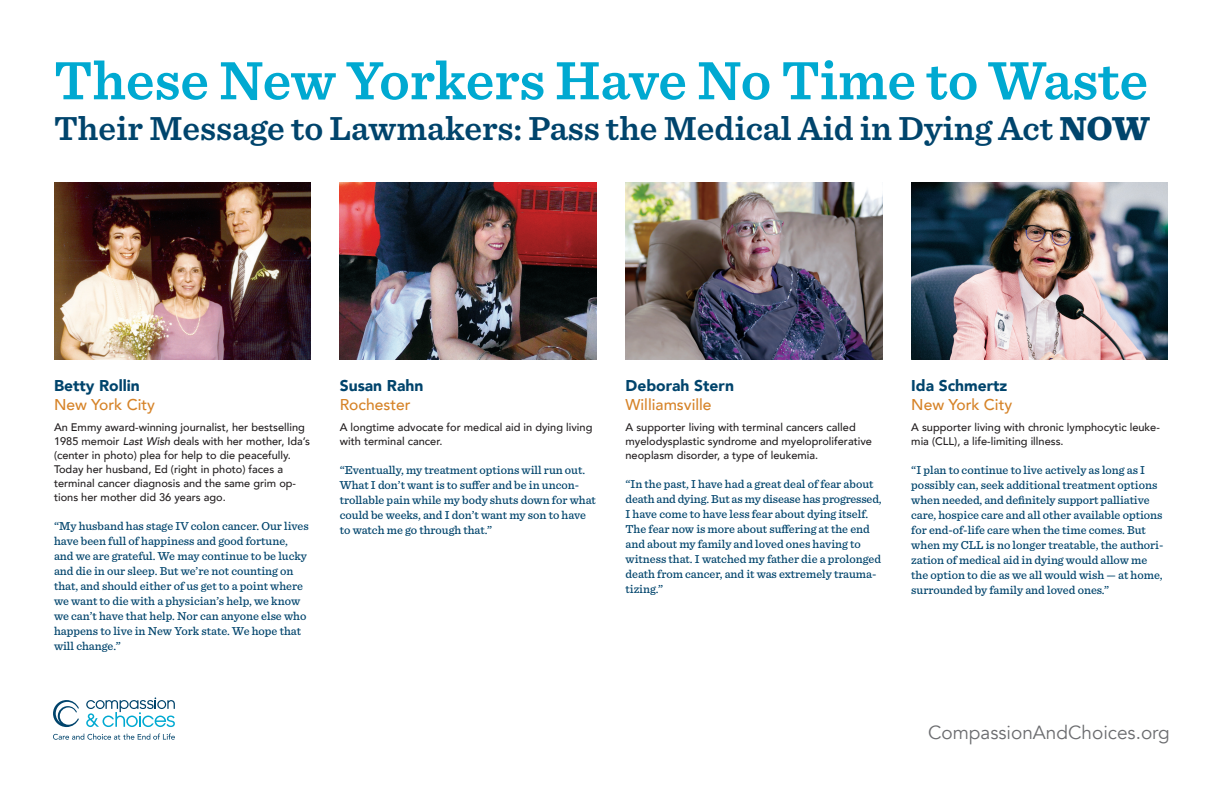
<style>
.page{position:relative;width:1224px;height:792px;background:#fff}
.page>*{position:absolute;margin:0;border:0;box-sizing:border-box;transform-origin:0 0}
.t1{font:600 56.3px "Sentinel";color:#00a9d1}
.t2{font:600 34.8px "Sentinel";color:#00446c}
.t3{font:19px "Avenir";color:#6c6d70}
.Paragraph_Style_4{font:500 15.6px "Avenir";color:#d68328}
.Paragraph_Style_3{font:900 15.6px "Avenir";color:#00446c}
.Paragraph_Style_6{font:500 12px/15px "Sentinel";color:#00446c}
.Paragraph_Style_5{font:500 11px/14px "Avenir";color:#231f20}
.s1{font-weight:900}
.s2{font-style:italic}
</style>
<div class="page">
<svg style="left:53px;top:700px;width:26px;height:27px"></svg>
<svg style="left:86px;top:697px;width:89px;height:30px"></svg>
<svg style="left:53px;top:734px;width:122px;height:6px"></svg>
<img style="left:54px;top:183px;width:257px;height:177px">
<img style="left:340px;top:183px;width:256px;height:177px">
<img style="left:626px;top:183px;width:256px;height:177px">
<img style="left:911px;top:183px;width:257px;height:177px">
<p class="t1" style="left:54px;top:37px;width:1096px">These New Yorkers Have No Time to Waste</p>
<p class="t2" style="left:54px;top:102px;width:1097px">Their Message to Lawmakers: Pass the Medical Aid in Dying Act <span class="s1">NOW</span></p>
<p class="Paragraph_Style_3" style="left:54px;top:373px;width:87px">Betty Rollin</p>
<p class="Paragraph_Style_4" style="left:54px;top:391px;width:103px">New York City</p>
<p class="Paragraph_Style_5" style="left:54px;top:420px;width:258px">An Emmy award-winning journalist, her bestselling 1985 memoir <span class="s2">Last Wish</span> deals with her mother, Ida’s (center in photo) plea for help to die peacefully.<br>Today her husband, Ed (right in photo) faces a terminal cancer diagnosis and the same grim op&shy;tions her mother did 36 years ago.</p>
<p class="Paragraph_Style_6" style="left:54px;top:518px;width:256px">“My husband has stage IV colon cancer. Our lives have been full of happiness and good fortune, and we are grateful. We may continue to be lucky and die in our sleep. But we’re not counting on that, and should either of us get to a point where we want to die with a physician’s help, we know we can’t have that help. Nor can anyone else who happens to live in New York state. We hope that will change.”</p>
<p class="Paragraph_Style_3" style="left:340px;top:373px;width:85px">Susan Rahn</p>
<p class="Paragraph_Style_4" style="left:340px;top:391px;width:72px">Rochester</p>
<p class="Paragraph_Style_5" style="left:340px;top:420px;width:254px">A longtime advocate for medical aid in dying living with terminal cancer.</p>
<p class="Paragraph_Style_6" style="left:340px;top:462px;width:258px">“Eventually, my treatment options will run out.<br>What I don’t want is to suffer and be in uncon&shy;trollable pain while my body shuts down for what could be weeks, and I don’t want my son to have to watch me go through that.”</p>
<p class="Paragraph_Style_3" style="left:626px;top:373px;width:110px">Deborah Stern</p>
<p class="Paragraph_Style_4" style="left:626px;top:391px;width:88px">Williamsville</p>
<p class="Paragraph_Style_5" style="left:626px;top:420px;width:248px">A supporter living with terminal cancers called myelodysplastic syndrome and myeloproliferative neoplasm disorder, a type of leukemia.</p>
<p class="Paragraph_Style_6" style="left:626px;top:476px;width:258px">“In the past, I have had a great deal of fear about death and dying. But as my disease has progressed, I have come to have less fear about dying itself.<br>The fear now is more about suffering at the end and about my family and loved ones having to witness that. I watched my father die a prolonged death from cancer, and it was extremely trauma&shy;tizing.”</p>
<p class="Paragraph_Style_3" style="left:911px;top:373px;width:98px">Ida Schmertz</p>
<p class="Paragraph_Style_4" style="left:911px;top:391px;width:103px">New York City</p>
<p class="Paragraph_Style_5" style="left:911px;top:420px;width:250px">A supporter living with chronic lymphocytic leuke&shy;mia (CLL), a life-limiting illness.</p>
<p class="Paragraph_Style_6" style="left:911px;top:462px;width:254px">“I plan to continue to live actively as long as I possibly can, seek additional treatment options when needed, and definitely support palliative care, hospice care and all other available options for end-of-life care when the time comes. But when my CLL is no longer treatable, the authori&shy;zation of medical aid in dying would allow me the option to die as we all would wish — at home, surrounded by family and loved ones.”</p>
<h3 class="t3" style="left:928px;top:721px;width:243px">CompassionAndChoices.org</h3>
</div>
